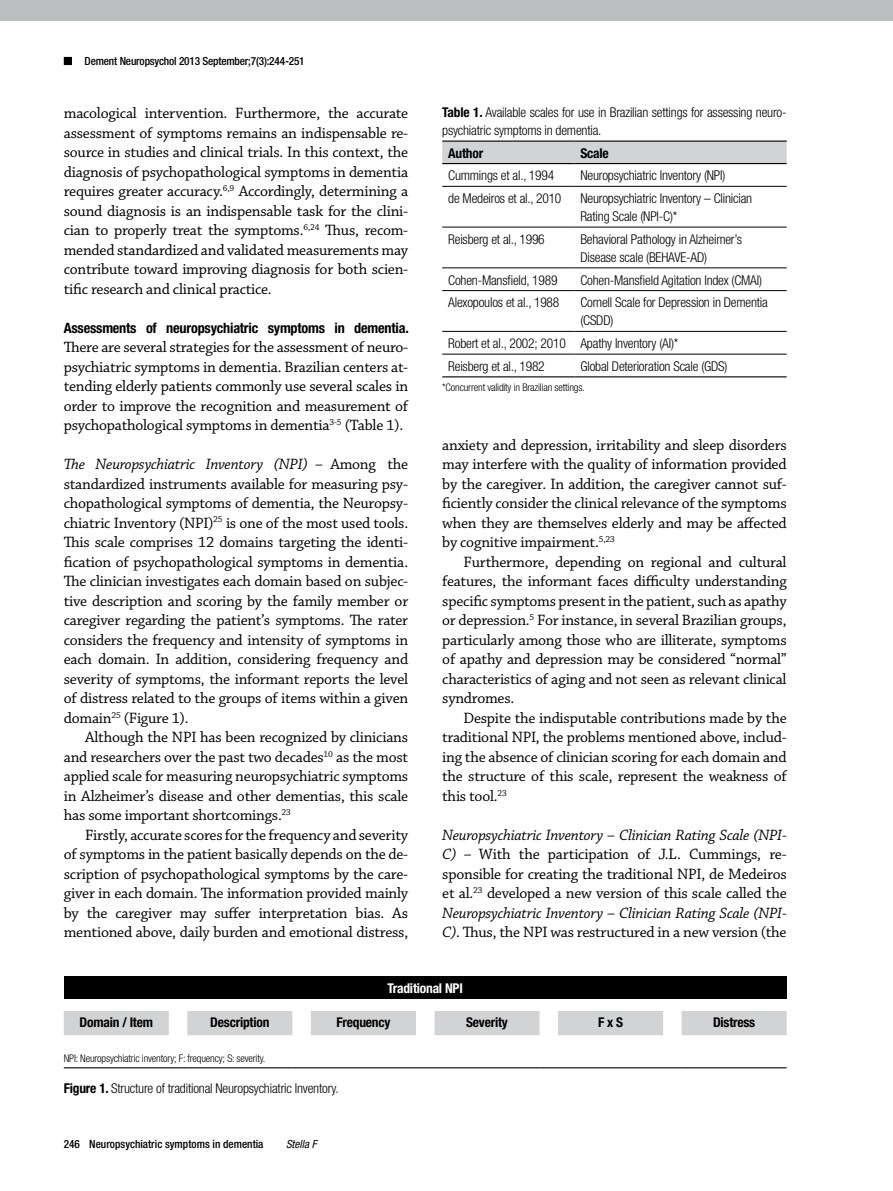
<style>
.page{position:relative;width:893px;height:1191px;background:#fff}
.page>*{position:absolute;margin:0;border:0;box-sizing:border-box;transform-origin:0 0}
.t1{font:15.75px/19.5px "Chaparral Pro";letter-spacing:-.015em;color:#000;text-align:justify}
.t2{font:700 condensed 14.25px "Helvetica Neue";letter-spacing:-.015em;color:#000}
.t3{font:300 condensed 13.5px/18px "Helvetica Neue";letter-spacing:-.015em;color:#000}
.t4{font:700 condensed 13.5px "Helvetica Neue";letter-spacing:-.015em;color:#000}
.t5{font:700 condensed 13.5px "Helvetica Neue";color:#fff}
.t6{font:500 condensed 11.25px "Helvetica Neue";letter-spacing:-.005em;color:#000}
.t7{font:italic condensed 11.25px "Helvetica Neue";color:#000}
.t8{font:300 condensed 10.5px "Helvetica Neue";letter-spacing:-.015em;color:#000}
.s1{font-style:italic}
.s2{font-weight:700}
</style>
<div class="page">
<div style="left:0;top:0;width:893px;height:21px;background:#bcbec0"></div>
<div style="left:64px;top:57px;width:8px;height:8px;border:2px solid #000"></div>
<div style="left:442px;top:142px;width:345px;height:21px;background:#d1d3d4"></div>
<hr style="left:442px;top:186px;width:132px;height:1px;background:#000">
<hr style="left:574px;top:186px;width:213px;height:1px;background:#000">
<hr style="left:442px;top:227px;width:132px;height:1px;background:#000">
<hr style="left:574px;top:227px;width:213px;height:1px;background:#000">
<hr style="left:442px;top:268px;width:132px;height:1px;background:#000">
<hr style="left:574px;top:268px;width:213px;height:1px;background:#000">
<hr style="left:442px;top:290px;width:132px;height:1px;background:#000">
<hr style="left:574px;top:290px;width:213px;height:1px;background:#000">
<hr style="left:442px;top:331px;width:132px;height:1px;background:#000">
<hr style="left:574px;top:331px;width:213px;height:1px;background:#000">
<hr style="left:442px;top:354px;width:132px;height:1px;background:#000">
<hr style="left:574px;top:354px;width:213px;height:1px;background:#000">
<hr style="left:442px;top:376px;width:132px;height:1px;background:#000">
<hr style="left:574px;top:376px;width:213px;height:1px;background:#000">
<hr style="left:442px;top:140px;width:132px;height:2px;background:#000">
<hr style="left:574px;top:140px;width:213px;height:2px;background:#000">
<hr style="left:442px;top:163px;width:132px;height:1px;background:#000">
<hr style="left:574px;top:163px;width:213px;height:1px;background:#000">
<div style="left:64px;top:976px;width:723px;height:22px;background:#000"></div>
<svg style="left:64px;top:1011px;width:723px;height:24px;background:#d6d8d9"></svg>
<hr style="left:64px;top:1067px;width:105px;height:1px;background:#000">
<svg style="left:169px;top:1067px;width:18px;height:1px"></svg>
<hr style="left:187px;top:1067px;width:105px;height:1px;background:#000">
<svg style="left:292px;top:1067px;width:19px;height:1px"></svg>
<hr style="left:311px;top:1067px;width:105px;height:1px;background:#000">
<svg style="left:416px;top:1067px;width:18px;height:1px"></svg>
<hr style="left:434px;top:1067px;width:105px;height:1px;background:#000">
<svg style="left:539px;top:1067px;width:19px;height:1px"></svg>
<hr style="left:558px;top:1067px;width:105px;height:1px;background:#000">
<svg style="left:663px;top:1067px;width:19px;height:1px"></svg>
<hr style="left:682px;top:1067px;width:105px;height:1px;background:#000">
<p class="t6" style="left:85px;top:54px;width:222px">Dement Neuropsychol 2013 September;7(3):244-251</p>
<p class="t1" style="left:64px;top:104px;width:346px">macological intervention. Furthermore, the accurate assessment of symptoms remains an indispensable re&shy;source in studies and clinical trials. In this context, the diagnosis of psychopathological symptoms in dementia requires greater accuracy.<sup>6,9</sup> Accordingly, determining a sound diagnosis is an indispensable task for the clini&shy;cian to properly treat the symptoms.<sup>6,24</sup> Thus, recom&shy;mended standardized and validated measurements may contribute toward improving diagnosis for both scien&shy;tific research and clinical practice.</p>
<p class="t2" style="left:64px;top:319px;width:346px">Assessments of neuropsychiatric symptoms in dementia.</p>
<p class="t1" style="left:64px;top:338px;width:346px">There are several strategies for the assessment of neuro&shy;psychiatric symptoms in dementia. Brazilian centers at&shy;tending elderly patients commonly use several scales in order to improve the recognition and measurement of psychopathological symptoms in dementia<sup>3-5</sup> (Table 1).</p>
<p class="t1" style="left:64px;top:455px;width:346px"><span class="s1">The Neuropsychiatric Inventory (NPI) –</span> Among the standardized instruments available for measuring psy&shy;chopathological symptoms of dementia, the Neuropsy&shy;chiatric Inventory (NPI)<sup>25</sup> is one of the most used tools.<br>This scale comprises 12 domains targeting the identi&shy;fication of psychopathological symptoms in dementia.<br>The clinician investigates each domain based on subjec&shy;tive description and scoring by the family member or caregiver regarding the patient’s symptoms. The rater considers the frequency and intensity of symptoms in each domain. In addition, considering frequency and severity of symptoms, the informant reports the level of distress related to the groups of items within a given domain<sup>25</sup> (Figure 1).</p>
<p class="t1" style="left:64px;top:728px;width:346px;text-indent:21px">Although the NPI has been recognized by clinicians and researchers over the past two decades<sup>10</sup> as the most applied scale for measuring neuropsychiatric symptoms in Alzheimer’s disease and other dementias, this scale has some important shortcomings.<sup>23</sup></p>
<p class="t1" style="left:64px;top:825px;width:346px;text-indent:21px">Firstly, accurate scores for the frequency and severity of symptoms in the patient basically depends on the de&shy;scription of psychopathological symptoms by the care&shy;giver in each domain. The information provided mainly by the caregiver may suffer interpretation bias. As mentioned above, daily burden and emotional distress,</p>
<p class="t3" style="left:442px;top:103px;width:346px"><span class="s2">Table 1.</span> Available scales for use in Brazilian settings for assessing neuro&shy;psychiatric symptoms in dementia.</p>
<p class="t4" style="left:448px;top:145px;width:36px">Author</p>
<p class="t4" style="left:580px;top:145px;width:30px">Scale</p>
<p class="t3" style="left:448px;top:166px;width:108px">Cummings et al., 1994</p>
<p class="t3" style="left:580px;top:166px;width:147px">Neuropsychiatric Inventory (NPI)</p>
<p class="t3" style="left:448px;top:189px;width:115px">de Medeiros et al., 2010</p>
<p class="t3" style="left:580px;top:189px;width:173px">Neuropsychiatric Inventory – Clinician<br>Rating Scale (NPI-C)*</p>
<p class="t3" style="left:448px;top:230px;width:98px">Reisberg et al., 1996</p>
<p class="t3" style="left:580px;top:230px;width:163px">Behavioral Pathology in Alzheimer’s<br>Disease scale (BEHAVE-AD)</p>
<p class="t3" style="left:448px;top:271px;width:111px">Cohen-Mansfield, 1989</p>
<p class="t3" style="left:580px;top:271px;width:183px">Cohen-Mansfield Agitation Index (CMAI)</p>
<p class="t3" style="left:448px;top:293px;width:113px">Alexopoulos et al., 1988</p>
<p class="t3" style="left:580px;top:293px;width:189px">Cornell Scale for Depression in Dementia (CSDD)</p>
<p class="t3" style="left:448px;top:332px;width:232px;line-height:22.8px">Robert et al., 2002; 2010 Apathy Inventory (AI)*<br>Reisberg et al., 1982</p>
<p class="t3" style="left:580px;top:357px;width:149px">Global Deterioration Scale (GDS)</p>
<p class="t8" style="left:442px;top:381px;width:144px">*Concurrent validity in Brazilian settings.</p>
<p class="t1" style="left:442px;top:436px;width:346px">anxiety and depression, irritability and sleep disorders may interfere with the quality of information provided by the caregiver. In addition, the caregiver cannot suf&shy;ficiently consider the clinical relevance of the symptoms when they are themselves elderly and may be affected by cognitive impairment.<sup>5,23</sup></p>
<p class="t1" style="left:442px;top:553px;width:346px;text-indent:21px">Furthermore, depending on regional and cultural features, the informant faces difficulty understanding specific symptoms present in the patient, such as apathy or depression.<sup>5</sup> For instance, in several Brazilian groups, particularly among those who are illiterate, symptoms of apathy and depression may be considered “normal” characteristics of aging and not seen as relevant clinical syndromes.</p>
<p class="t1" style="left:442px;top:709px;width:346px;text-indent:21px">Despite the indisputable contributions made by the traditional NPI, the problems mentioned above, includ&shy;ing the absence of clinician scoring for each domain and the structure of this scale, represent the weakness of this tool.<sup>23</sup></p>
<p class="t1" style="left:442px;top:826px;width:346px"><span class="s1">Neuropsychiatric Inventory – Clinician Rating Scale (NPI-C) –</span> With the participation of J.L. Cummings, re&shy;sponsible for creating the traditional NPI, de Medeiros et al.<sup>23</sup> developed a new version of this scale called the <span class="s1">Neuropsychiatric Inventory – Clinician Rating Scale (NPI-C)</span>. Thus, the NPI was restructured in a new version (the</p>
<p class="t5" style="left:388px;top:979px;width:64px">Traditional NPI</p>
<p class="t4" style="left:80px;top:1014px;width:75px">Domain / Item</p>
<p class="t4" style="left:210px;top:1014px;width:61px">Description</p>
<p class="t4" style="left:336px;top:1014px;width:55px">Frequency</p>
<p class="t4" style="left:466px;top:1014px;width:43px">Severity</p>
<p class="t4" style="left:598px;top:1014px;width:26px">F x S</p>
<p class="t4" style="left:713px;top:1014px;width:44px">Distress</p>
<p class="t8" style="left:64px;top:1052px;width:203px">NPI: Neuropsychiatric inventory; F: frequency; S: severity.</p>
<p class="t3" style="left:64px;top:1079px;width:276px"><span class="s2">Figure 1.</span> Structure of traditional Neuropsychiatric Inventory.</p>
<p class="t6" style="left:64px;top:1137px;width:201px">246 Neuropsychiatric symptoms in dementia</p>
<p class="t7" style="left:286px;top:1138px;width:32px">Stella F</p>
</div>
